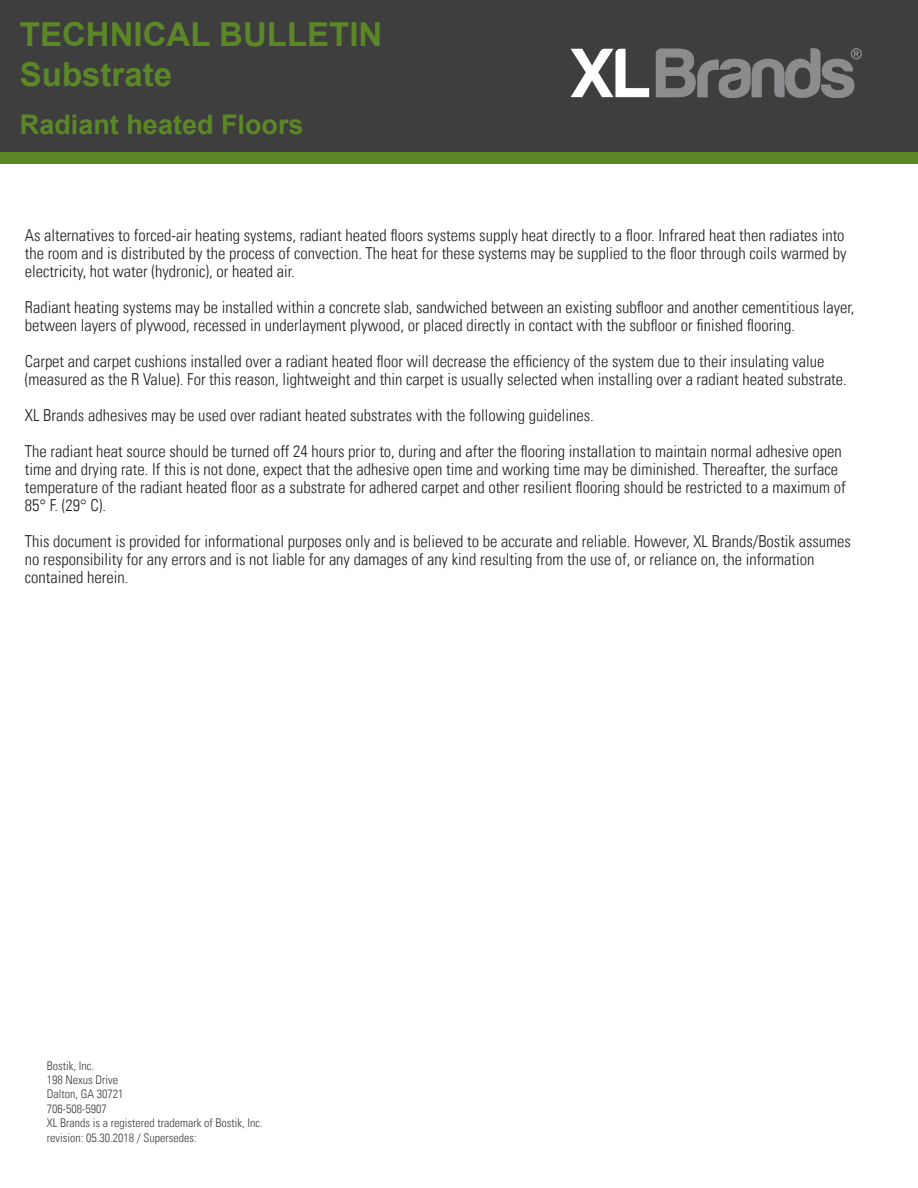
<style>
.page{position:relative;width:918px;height:1188px;background:#fff}
.page>*{position:absolute;margin:0;border:0;box-sizing:border-box;transform-origin:0 0}
.t1{font:700 33px "Arial";color:#5c8727}
.t2{font:700 27px "Arial";color:#5c8727}
.t3{font:300 condensed 16.5px/18px "Univers LT";color:#231f20}
.t4{font:300 condensed 12px "Univers LT";color:#3e3e3f}
</style>
<div class="page">
<div style="left:0;top:127px;width:918px;height:36px;background:#5c8727"></div>
<div style="left:0;top:0;width:918px;height:152px;background:#3e3e3f"></div>
<img style="left:570px;top:48px;width:292px;height:50px">
<p class="t1" style="left:20px;top:13px;width:364px">TECHNICAL BULLETIN</p>
<p class="t1" style="left:20px;top:52px;width:154px">Substrate</p>
<p class="t2" style="left:20px;top:107px;width:285px">Radiant heated Floors</p>
<p class="t3" style="left:25px;top:226px;width:823px">As alternatives to forced-air heating systems, radiant heated floors systems supply heat directly to a floor. Infrared heat then radiates into the room and is distributed by the process of convection. The heat for these systems may be supplied to the floor through coils warmed by electricity, hot water (hydronic), or heated air.</p>
<p class="t3" style="left:25px;top:298px;width:831px">Radiant heating systems may be installed within a concrete slab, sandwiched between an existing subfloor and another cementitious layer, between layers of plywood, recessed in underlayment plywood, or placed directly in contact with the subfloor or finished flooring.</p>
<p class="t3" style="left:25px;top:352px;width:824px">Carpet and carpet cushions installed over a radiant heated floor will decrease the efficiency of the system due to their insulating value (measured as the R Value). For this reason, lightweight and thin carpet is usually selected when installing over a radiant heated substrate.</p>
<p class="t3" style="left:25px;top:406px;width:570px">XL Brands adhesives may be used over radiant heated substrates with the following guidelines.</p>
<p class="t3" style="left:25px;top:442px;width:822px">The radiant heat source should be turned off 24 hours prior to, during and after the flooring installation to maintain normal adhesive open time and drying rate. If this is not done, expect that the adhesive open time and working time may be diminished. Thereafter, the surface temperature of the radiant heated floor as a substrate for adhered carpet and other resilient flooring should be restricted to a maximum of 85° F. (29° C).</p>
<p class="t3" style="left:25px;top:532px;width:828px">This document is provided for informational purposes only and is believed to be accurate and reliable. However, XL Brands/Bostik assumes no responsibility for any errors and is not liable for any damages of any kind resulting from the use of, or reliance on, the information contained herein.</p>
<p class="t4" style="left:47px;top:1058px;width:49px">Bostik, Inc.</p>
<p class="t4" style="left:47px;top:1073px;width:73px">198 Nexus Drive</p>
<p class="t4" style="left:47px;top:1087px;width:78px">Dalton, GA 30721</p>
<p class="t4" style="left:47px;top:1101px;width:61px">706-508-5907</p>
<p class="t4" style="left:47px;top:1116px;width:217px">XL Brands is a registered trademark of Bostik, Inc.</p>
<p class="t4" style="left:47px;top:1130px;width:151px">revision: 05.30.2018 / Supersedes:</p>
</div>
